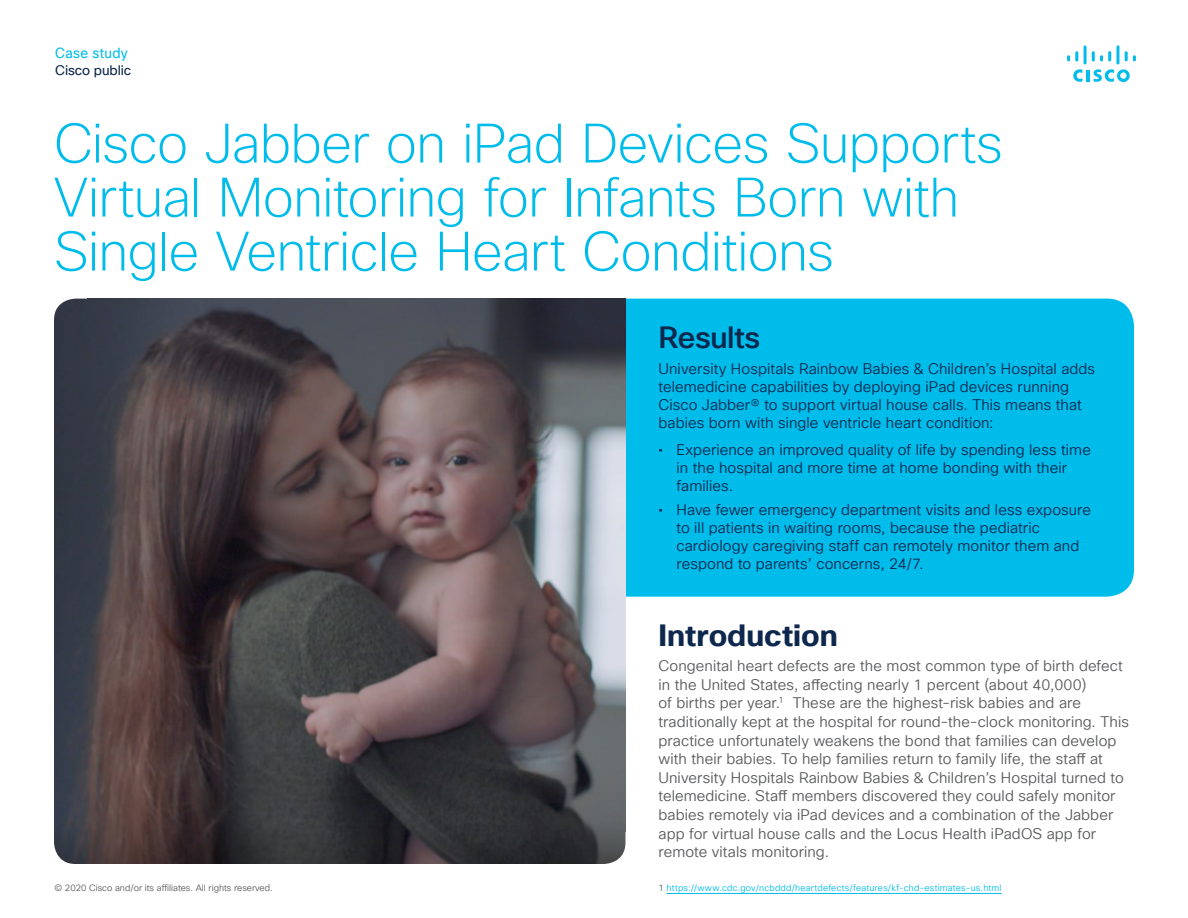
<style>
.page{position:relative;width:1188px;height:918px;background:#fff}
.page>*{position:absolute;margin:0;border:0;box-sizing:border-box;transform-origin:0 0}
.t1{font:200 54px/54px "Cisco Sans TT";letter-spacing:-.01em;color:#00bceb}
.t2{font:700 30px "Cisco Sans TT";color:#0d274d}
.t3{font:500 30px "Cisco Sans TT";letter-spacing:-.01em;color:#0d274d}
.t4{font:15px/18.6px "Cisco Sans TT Light";letter-spacing:.005em;color:#58595b}
.t5{font:15px/18px "Cisco Sans TT Light";letter-spacing:.005em;color:#0d274d}
.t6{font:14.25px "Cisco Sans TT";letter-spacing:.02em;color:#00bceb;scale:.94 1}
.t7{font:13.5px "Cisco Sans TT";letter-spacing:-.005em;color:#0d274d}
.t8{font:9px "Cisco Sans TT Light";letter-spacing:.025em;color:#00bceb}
.t9{font:9px "Cisco Sans TT Light";color:#58595b}
.s1{font-family:"Cisco Sans TT"}
.s2{color:#58595b}
</style>
<div class="page">
<svg style="left:1067px;top:45px;width:69px;height:37px"></svg>
<div style="left:595px;top:299px;width:539px;height:298px;background:#00bceb;border-radius:27px"></div>
<hr style="left:667px;top:893px;width:335px;height:1px;background:#00bceb">
<img style="left:54px;top:299px;width:572px;height:565px">
<div style="left:606px;top:299px;width:20px;height:21px;background:#2b2f3b"></div>
<p class="t6" style="left:55px;top:44px;width:79px">Case study</p>
<p class="t7" style="left:55px;top:61px;width:77px">Cisco public</p>
<h1 class="t1" style="left:54px;top:118px;width:950px">Cisco Jabber on iPad Devices Supports<br>Virtual Monitoring for Infants Born with<br>Single Ventricle Heart Conditions</h1>
<h2 class="t3" style="left:659px;top:318px;width:103px">Results</h2>
<p class="t5" style="left:658px;top:360px;width:438px">University Hospitals Rainbow Babies &amp; Children’s Hospital adds telemedicine capabilities by deploying iPad devices running Cisco Jabber® to support virtual house calls. This means that babies born with single ventricle heart condition:</p>
<p class="t5" style="left:676px;top:441px;width:416px;text-indent:-18px"><span class="s1">•</span> Experience an improved quality of life by spending less time in the hospital and more time at home bonding with their families.</p>
<p class="t5" style="left:676px;top:501px;width:416px;text-indent:-18px"><span class="s1">•</span> Have fewer emergency department visits and less exposure to ill patients in waiting rooms, because the pediatric cardiology caregiving staff can remotely monitor them and respond to parents’ concerns, 24/7.</p>
<h2 class="t2" style="left:658px;top:615px;width:181px">Introduction</h2>
<p class="t4" style="left:658px;top:657px;width:472px">Congenital heart defects are the most common type of birth defect in the United States, affecting nearly 1 percent (about 40,000)<br>of births per year.<sup>1</sup> These are the highest-risk babies and are traditionally kept at the hospital for round-the-clock monitoring. This practice unfortunately weakens the bond that families can develop with their babies. To help families return to family life, the staff at University Hospitals Rainbow Babies &amp; Children’s Hospital turned to telemedicine. Staff members discovered they could safely monitor babies remotely via iPad devices and a combination of the Jabber app for virtual house calls and the Locus Health iPadOS app for remote vitals monitoring.</p>
<p class="t9" style="left:54px;top:882px;width:220px">© 2020 Cisco and/or its affiliates. All rights reserved.</p>
<p class="t8" style="left:658px;top:882px;width:345px"><span class="s2">1</span> https://www.cdc.gov/ncbddd/heartdefects/features/kf-chd-estimates-us.html</p>
</div>
